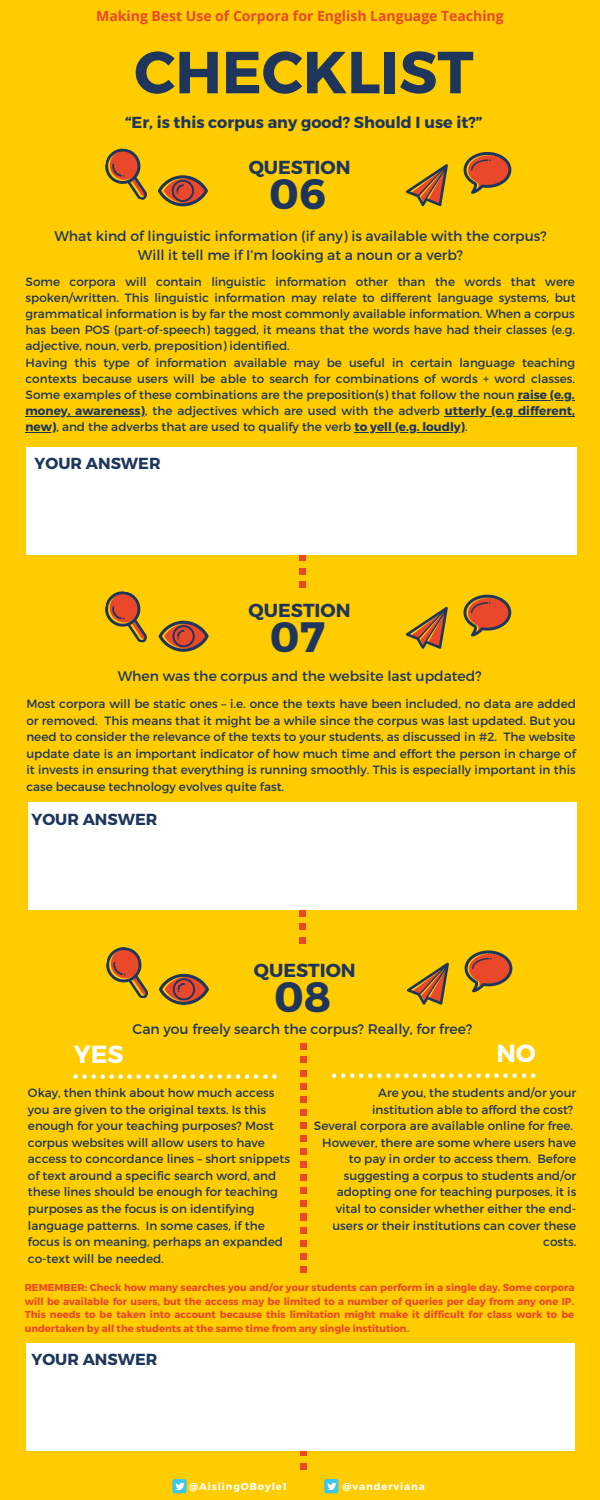
<style>
.page{position:relative;width:600px;height:1500px;background:#fc0}
.page>*{position:absolute;margin:0;border:0;box-sizing:border-box;transform-origin:0 0}
.t1{font:700 59.3px "Montserrat";color:#1e365c}
.t2{font:700 42.4px "Montserrat";color:#1e365c}
.t3{font:700 24.8px "Montserrat";color:#fff}
.t4{font:700 18.9px "Montserrat";color:#1e365c}
.t5{font:700 16px "Montserrat";color:#1e365c}
.t6{font:14px/19.3px "Montserrat";color:#1e365c;text-align:center}
.t7{font:700 14px "Open Sans";color:#e9482b}
.t8{font:12px/16.5px "Montserrat";color:#1e365c;text-align:justify}
.t9{font:700 10px/13.5px "Montserrat";color:#e9482b;text-align:justify}
.t10{font:700 10px "Montserrat";letter-spacing:.09em;color:#fff}
.s1{font-weight:700}
</style>
<div class="page">
<svg style="left:464px;top:152px;width:47px;height:42px"></svg>
<svg style="left:406px;top:164px;width:42px;height:42px"></svg>
<svg style="left:105px;top:148px;width:103px;height:58px"></svg>
<div style="left:299px;top:554px;width:6px;height:7px;background:#e9482b"></div>
<svg style="left:299px;top:568px;width:6px;height:6px"></svg>
<div style="left:299px;top:581px;width:6px;height:7px;background:#e9482b"></div>
<div style="left:26px;top:447px;width:551px;height:107px;background:#fff"></div>
<div style="left:299px;top:910px;width:6px;height:7px;background:#e9482b"></div>
<svg style="left:299px;top:924px;width:6px;height:6px"></svg>
<div style="left:299px;top:937px;width:6px;height:7px;background:#e9482b"></div>
<svg style="left:464px;top:595px;width:47px;height:42px"></svg>
<svg style="left:406px;top:607px;width:42px;height:42px"></svg>
<svg style="left:105px;top:591px;width:104px;height:61px"></svg>
<hr style="left:518px;top:400px;width:57px;height:1px;background:#1e365c">
<hr style="left:26px;top:416px;width:119px;height:1px;background:#1e365c">
<hr style="left:445px;top:416px;width:130px;height:1px;background:#1e365c">
<hr style="left:26px;top:432px;width:30px;height:1px;background:#1e365c">
<hr style="left:354px;top:432px;width:111px;height:1px;background:#1e365c">
<div style="left:301px;top:1214px;width:6px;height:7px;background:#e9482b"></div>
<div style="left:301px;top:1227px;width:6px;height:7px;background:#e9482b"></div>
<div style="left:301px;top:1240px;width:6px;height:7px;background:#e9482b"></div>
<div style="left:301px;top:1253px;width:6px;height:7px;background:#e9482b"></div>
<svg style="left:301px;top:1451px;width:6px;height:5px"></svg>
<svg style="left:301px;top:1463px;width:6px;height:6px"></svg>
<svg style="left:465px;top:950px;width:47px;height:42px"></svg>
<svg style="left:407px;top:963px;width:42px;height:42px"></svg>
<svg style="left:106px;top:947px;width:103px;height:58px"></svg>
<div style="left:26px;top:1344px;width:549px;height:107px;background:#fff"></div>
<svg style="left:73px;top:1074px;width:204px;height:5px"></svg>
<div style="left:28px;top:803px;width:548px;height:107px;background:#fff"></div>
<svg style="left:332px;top:1073px;width:204px;height:5px"></svg>
<svg style="left:301px;top:1044px;width:6px;height:6px"></svg>
<svg style="left:301px;top:1057px;width:6px;height:6px"></svg>
<svg style="left:301px;top:1070px;width:6px;height:6px"></svg>
<div style="left:301px;top:1096px;width:6px;height:7px;background:#e9482b"></div>
<div style="left:301px;top:1109px;width:6px;height:7px;background:#e9482b"></div>
<svg style="left:301px;top:1083px;width:6px;height:6px"></svg>
<div style="left:301px;top:1122px;width:6px;height:7px;background:#e9482b"></div>
<div style="left:301px;top:1266px;width:6px;height:7px;background:#e9482b"></div>
<div style="left:301px;top:1174px;width:6px;height:7px;background:#e9482b"></div>
<div style="left:301px;top:1161px;width:6px;height:7px;background:#e9482b"></div>
<div style="left:301px;top:1148px;width:6px;height:7px;background:#e9482b"></div>
<svg style="left:301px;top:1201px;width:6px;height:6px"></svg>
<div style="left:301px;top:1135px;width:6px;height:7px;background:#e9482b"></div>
<svg style="left:301px;top:1188px;width:6px;height:6px"></svg>
<div style="left:172px;top:1479px;width:15px;height:14px;background:#3fc6ee;border-radius:2px"></div>
<svg style="left:175px;top:1483px;width:10px;height:7px"></svg>
<div style="left:324px;top:1479px;width:14px;height:14px;background:#3fc6ee;border-radius:2px"></div>
<svg style="left:327px;top:1483px;width:9px;height:7px"></svg>
<p class="t7" style="left:96px;top:6px;width:409px">Making Best Use of Corpora for English Language Teaching</p>
<p class="t1" style="left:134px;top:34px;width:341px">CHECKLIST</p>
<p class="t5" style="left:125px;top:112px;width:359px">“Er, is this corpus any good? Should I use it?”</p>
<p class="t4" style="left:249px;top:155px;width:103px">QUESTION</p>
<p class="t2" style="left:269px;top:166px;width:58px">06</p>
<p class="t6" style="left:54px;top:225px;width:494px">What kind of linguistic information (if any) is available with the corpus?<br>Will it tell me if I’m looking at a noun or a verb?</p>
<p class="t8" style="left:26px;top:273px;width:551px;line-height:16.2px">Some corpora will contain linguistic information other than the words that were spoken/written. This linguistic information may relate to different language systems, but grammatical information is by far the most commonly available information. When a corpus has been POS (part-of-speech) tagged, it means that the words have had their classes (e.g. adjective, noun, verb, preposition) identified.</p>
<p class="t8" style="left:26px;top:354px;width:551px;line-height:16.2px">Having this type of information available may be useful in certain language teaching contexts because users will be able to search for combinations of words + word classes.<br>Some examples of these combinations are the preposition(s) that follow the noun <span class="s1">raise (e.g. money, awareness)</span>, the adjectives which are used with the adverb <span class="s1">utterly (e.g different, new)</span>, and the adverbs that are used to qualify the verb <span class="s1">to yell (e.g. loudly)</span>.</p>
<p class="t5" style="left:35px;top:453px;width:128px">YOUR ANSWER</p>
<p class="t4" style="left:249px;top:597px;width:103px">QUESTION</p>
<p class="t2" style="left:270px;top:609px;width:57px">07</p>
<p class="t6" style="left:118px;top:666px;width:365px">When was the corpus and the website last updated?</p>
<p class="t8" style="left:26px;top:695px;width:551px">Most corpora will be static ones – i.e. once the texts have been included, no data are added or removed. This means that it might be a while since the corpus was last updated. But you need to consider the relevance of the texts to your students, as discussed in #2. The website update date is an important indicator of how much time and effort the person in charge of it invests in ensuring that everything is running smoothly. This is especially important in this case because technology evolves quite fast.</p>
<p class="t5" style="left:32px;top:809px;width:128px">YOUR ANSWER</p>
<p class="t3" style="left:74px;top:1038px;width:51px">YES</p>
<p class="t4" style="left:254px;top:958px;width:103px">QUESTION</p>
<p class="t2" style="left:274px;top:969px;width:59px">08</p>
<p class="t6" style="left:133px;top:1019px;width:341px">Can you freely search the corpus? Really, for free?</p>
<p class="t3" style="left:496px;top:1037px;width:41px">NO</p>
<p class="t8" style="left:28px;top:1084px;width:264px;text-align:left">Okay, then think about how much access you are given to the original texts. Is this enough for your teaching purposes? Most corpus websites will allow users to have access to concordance lines – short snippets of text around a specific search word, and these lines should be enough for teaching purposes as the focus is on identifying language patterns. In some cases, if the focus is on meaning, perhaps an expanded co-text will be needed.</p>
<p class="t8" style="left:372px;top:1084px;width:206px;text-align:center">Are you, the students and/or your institution able to afford the cost?</p>
<p class="t8" style="left:314px;top:1117px;width:264px;text-align:right">Several corpora are available online for free.<br>However, there are some where users have to pay in order to access them. Before suggesting a corpus to students and/or adopting one for teaching purposes, it is vital to consider whether either the end&shy;users or their institutions can cover these costs.</p>
<p class="t9" style="left:25px;top:1280px;width:551px">REMEMBER: Check how many searches you and/or your students can perform in a single day. Some corpora will be available for users, but the access may be limited to a number of queries per day from any one IP.<br>This needs to be taken into account because this limitation might make it difficult for class work to be undertaken by all the students at the same time from any single institution.</p>
<p class="t5" style="left:32px;top:1349px;width:128px">YOUR ANSWER</p>
<p class="t10" style="left:189px;top:1480px;width:99px">@AislingOBoyle1</p>
<p class="t10" style="left:343px;top:1480px;width:84px">@vanderviana</p>
</div>
